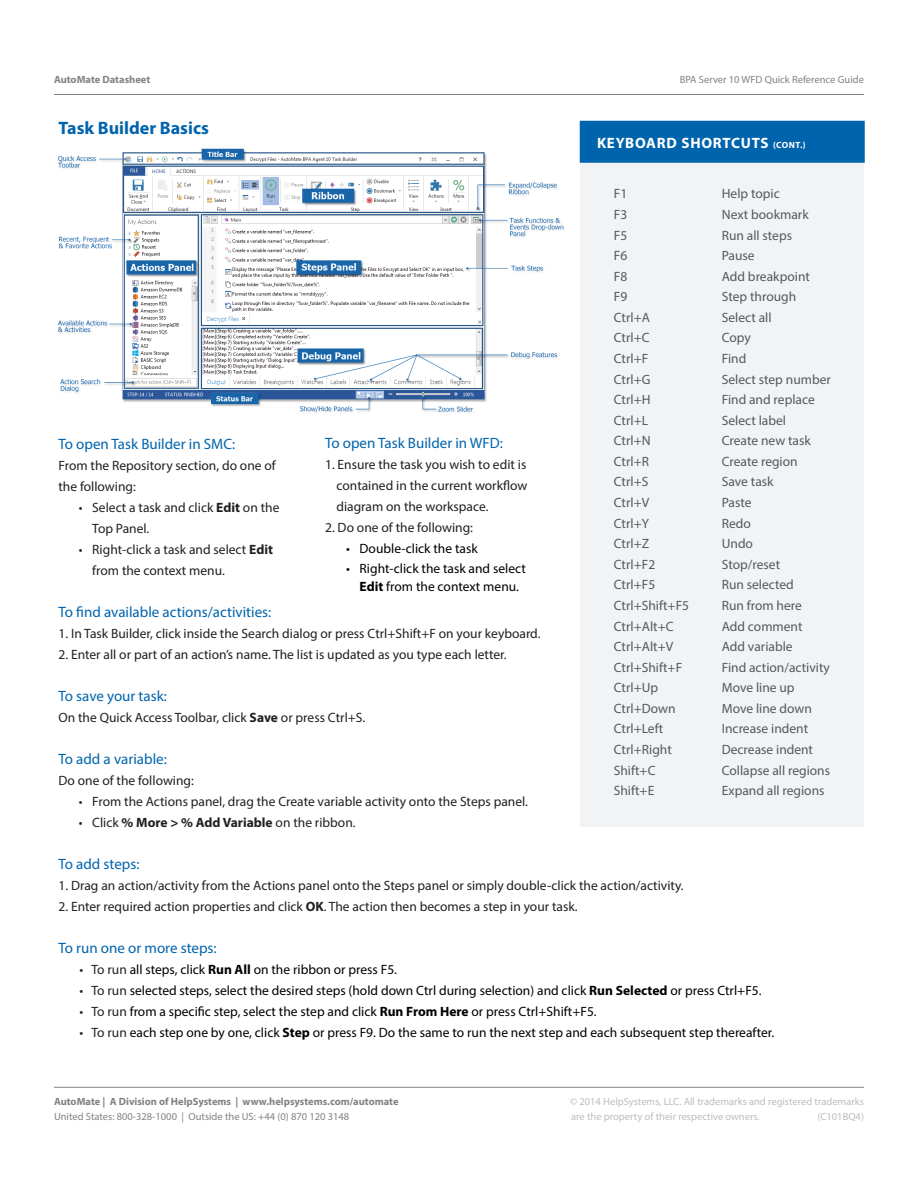
<style>
.page{position:relative;width:918px;height:1188px;background:#fff}
.page>*{position:absolute;margin:0;border:0;box-sizing:border-box;transform-origin:0 0}
.Body_-_Subhead{font:700 18px "Myriad Pro";color:#0064ad}
.Body_-_Copy{font:15px "Myriad Pro";color:#0064ad}
.t1{font:700 15px "Myriad Pro";letter-spacing:.05em;color:#fff}
.Body_-_Copy-2{font:13.5px/21px "Myriad Pro";color:#231f20}
.Sidebar_-_Body_Copy{font:13.5px "Myriad Pro";color:#57585a}
.Body_-_Copy-3{font:13.5px/18px "Myriad Pro";color:#000;text-align:center}
.Footer_-_Light_Gray{font:10.5px/15px "Myriad Pro";color:#bcbdc0}
.Footer_-_Dark_Gray_R{font:10.5px "Myriad Pro";color:#808285}
.Footer_-_Dark_Gray_B{font:700 10.5px "Myriad Pro";color:#808285}
.s1{font-size:9px}
.s2{font-weight:700}
.s3{color:#231f20}
</style>
<div class="page">
<hr style="left:54px;top:94px;width:810px;height:1px;background:#808285">
<img style="left:58px;top:148px;width:506px;height:265px">
<div style="left:580px;top:143px;width:284px;height:684px;background:#f2f3f4"></div>
<div style="left:580px;top:121px;width:285px;height:42px;background:#0064ad;border:2px solid #0064ad"></div>
<hr style="left:54px;top:1087px;width:810px;height:1px;background:#808285">
<p class="Footer_-_Dark_Gray_B" style="left:54px;top:72px;width:98px">AutoMate Datasheet</p>
<p class="Footer_-_Dark_Gray_R" style="left:680px;top:73px;width:186px">BPA Server 10 WFD Quick Reference Guide</p>
<p class="Body_-_Subhead" style="left:58px;top:116px;width:152px">Task Builder Basics</p>
<p class="t1" style="left:597px;top:133px;width:210px">KEYBOARD SHORTCUTS <span class="s1">(CONT.)</span></p>
<p class="Sidebar_-_Body_Copy" style="left:614px;top:185px;width:15px">F1</p>
<p class="Sidebar_-_Body_Copy" style="left:722px;top:185px;width:59px">Help topic</p>
<p class="Sidebar_-_Body_Copy" style="left:614px;top:206px;width:15px">F3</p>
<p class="Sidebar_-_Body_Copy" style="left:722px;top:206px;width:88px">Next bookmark</p>
<p class="Sidebar_-_Body_Copy" style="left:614px;top:227px;width:15px">F5</p>
<p class="Sidebar_-_Body_Copy" style="left:722px;top:227px;width:72px">Run all steps</p>
<p class="Sidebar_-_Body_Copy" style="left:614px;top:247px;width:15px">F6</p>
<p class="Sidebar_-_Body_Copy" style="left:722px;top:247px;width:34px">Pause</p>
<p class="Sidebar_-_Body_Copy" style="left:614px;top:268px;width:15px">F8</p>
<p class="Sidebar_-_Body_Copy" style="left:722px;top:268px;width:90px">Add breakpoint</p>
<p class="Sidebar_-_Body_Copy" style="left:614px;top:288px;width:15px">F9</p>
<p class="Sidebar_-_Body_Copy" style="left:722px;top:288px;width:76px">Step through</p>
<p class="Sidebar_-_Body_Copy" style="left:614px;top:309px;width:38px">Ctrl+A</p>
<p class="Sidebar_-_Body_Copy" style="left:722px;top:309px;width:51px">Select all</p>
<p class="Sidebar_-_Body_Copy" style="left:614px;top:330px;width:37px">Ctrl+C</p>
<p class="Sidebar_-_Body_Copy" style="left:722px;top:330px;width:31px">Copy</p>
<p class="Sidebar_-_Body_Copy" style="left:614px;top:350px;width:36px">Ctrl+F</p>
<p class="Sidebar_-_Body_Copy" style="left:722px;top:350px;width:26px">Find</p>
<p class="Sidebar_-_Body_Copy" style="left:614px;top:371px;width:38px">Ctrl+G</p>
<p class="Sidebar_-_Body_Copy" style="left:722px;top:371px;width:111px">Select step number</p>
<p class="Sidebar_-_Body_Copy" style="left:614px;top:391px;width:38px">Ctrl+H</p>
<p class="Sidebar_-_Body_Copy" style="left:722px;top:391px;width:94px">Find and replace</p>
<p class="Sidebar_-_Body_Copy" style="left:614px;top:412px;width:36px">Ctrl+L</p>
<p class="Sidebar_-_Body_Copy" style="left:722px;top:412px;width:66px">Select label</p>
<p class="Sidebar_-_Body_Copy" style="left:614px;top:432px;width:38px">Ctrl+N</p>
<p class="Sidebar_-_Body_Copy" style="left:722px;top:432px;width:91px">Create new task</p>
<p class="Sidebar_-_Body_Copy" style="left:614px;top:453px;width:37px">Ctrl+R</p>
<p class="Sidebar_-_Body_Copy" style="left:722px;top:453px;width:77px">Create region</p>
<p class="Sidebar_-_Body_Copy" style="left:614px;top:474px;width:36px">Ctrl+S</p>
<p class="Sidebar_-_Body_Copy" style="left:722px;top:474px;width:53px">Save task</p>
<p class="Sidebar_-_Body_Copy" style="left:614px;top:494px;width:37px">Ctrl+V</p>
<p class="Sidebar_-_Body_Copy" style="left:722px;top:494px;width:31px">Paste</p>
<p class="Sidebar_-_Body_Copy" style="left:614px;top:515px;width:37px">Ctrl+Y</p>
<p class="Sidebar_-_Body_Copy" style="left:722px;top:515px;width:31px">Redo</p>
<p class="Sidebar_-_Body_Copy" style="left:614px;top:535px;width:37px">Ctrl+Z</p>
<p class="Sidebar_-_Body_Copy" style="left:722px;top:535px;width:33px">Undo</p>
<p class="Sidebar_-_Body_Copy" style="left:614px;top:556px;width:43px">Ctrl+F2</p>
<p class="Sidebar_-_Body_Copy" style="left:722px;top:556px;width:60px">Stop/reset</p>
<p class="Sidebar_-_Body_Copy" style="left:614px;top:577px;width:43px">Ctrl+F5</p>
<p class="Sidebar_-_Body_Copy" style="left:722px;top:577px;width:74px">Run selected</p>
<p class="Sidebar_-_Body_Copy" style="left:614px;top:597px;width:77px">Ctrl+Shift+F5</p>
<p class="Sidebar_-_Body_Copy" style="left:722px;top:597px;width:82px">Run from here</p>
<p class="Sidebar_-_Body_Copy" style="left:614px;top:618px;width:61px">Ctrl+Alt+C</p>
<p class="Sidebar_-_Body_Copy" style="left:722px;top:618px;width:82px">Add comment</p>
<p class="Sidebar_-_Body_Copy" style="left:614px;top:638px;width:61px">Ctrl+Alt+V</p>
<p class="Sidebar_-_Body_Copy" style="left:722px;top:638px;width:72px">Add variable</p>
<p class="Sidebar_-_Body_Copy" style="left:614px;top:659px;width:70px">Ctrl+Shift+F</p>
<p class="Sidebar_-_Body_Copy" style="left:722px;top:659px;width:110px">Find action/activity</p>
<p class="Sidebar_-_Body_Copy" style="left:614px;top:679px;width:46px">Ctrl+Up</p>
<p class="Sidebar_-_Body_Copy" style="left:722px;top:679px;width:74px">Move line up</p>
<p class="Sidebar_-_Body_Copy" style="left:614px;top:700px;width:63px">Ctrl+Down</p>
<p class="Sidebar_-_Body_Copy" style="left:722px;top:700px;width:92px">Move line down</p>
<p class="Sidebar_-_Body_Copy" style="left:614px;top:721px;width:51px">Ctrl+Left</p>
<p class="Sidebar_-_Body_Copy" style="left:722px;top:721px;width:88px">Increase indent</p>
<p class="Sidebar_-_Body_Copy" style="left:614px;top:741px;width:60px">Ctrl+Right</p>
<p class="Sidebar_-_Body_Copy" style="left:722px;top:741px;width:93px">Decrease indent</p>
<p class="Sidebar_-_Body_Copy" style="left:614px;top:762px;width:43px">Shift+C</p>
<p class="Sidebar_-_Body_Copy" style="left:722px;top:762px;width:110px">Collapse all regions</p>
<p class="Sidebar_-_Body_Copy" style="left:614px;top:782px;width:42px">Shift+E</p>
<p class="Sidebar_-_Body_Copy" style="left:722px;top:782px;width:104px">Expand all regions</p>
<p class="Body_-_Copy" style="left:325px;top:434px;width:179px">To open Task Builder in WFD:</p>
<p class="Body_-_Copy-2" style="left:337px;top:454px;width:192px;text-align:justify;text-indent:-11px">1. Ensure the task you wish to edit is contained in the current workflow diagram on the workspace.</p>
<p class="Body_-_Copy-2" style="left:325px;top:517px;width:150px">2. Do one of the following:</p>
<p class="Body_-_Copy-3" style="left:346px;top:539px;width:133px">• Double-click the task</p>
<p class="Body_-_Copy-3" style="left:346px;top:559px;width:181px">• Right-click the task and select<br><span class="s2">Edit</span> from the context menu.</p>
<p class="Body_-_Copy" style="left:58px;top:434px;width:178px">To open Task Builder in SMC:</p>
<p class="Body_-_Copy-2" style="left:58px;top:455px;width:219px">From the Repository section, do one of the following:</p>
<p class="Body_-_Copy-2" style="left:92px;top:497px;width:189px;text-indent:-14px">• Select a task and click <span class="s2">Edit</span> on the<br>Top Panel.</p>
<p class="Body_-_Copy-2" style="left:92px;top:539px;width:182px;text-indent:-14px">• Right-click a task and select <span class="s2">Edit </span>from the context menu.</p>
<p class="Body_-_Copy" style="left:58px;top:602px;width:214px">To find available actions/activities:</p>
<p class="Body_-_Copy-2" style="left:58px;top:623px;width:484px">1. In Task Builder, click inside the Search dialog or press Ctrl+Shift+F on your keyboard.</p>
<p class="Body_-_Copy-2" style="left:58px;top:644px;width:450px">2. Enter all or part of an action’s name. The list is updated as you type each letter.</p>
<p class="Body_-_Copy" style="left:58px;top:686px;width:110px">To save your task:</p>
<p class="Body_-_Copy-2" style="left:58px;top:707px;width:308px">On the Quick Access Toolbar, click <span class="s2">Save</span> or press Ctrl+S.</p>
<p class="Body_-_Copy" style="left:58px;top:749px;width:110px">To add a variable:</p>
<p class="Body_-_Copy-2" style="left:58px;top:770px;width:137px">Do one of the following:</p>
<p class="Body_-_Copy-2" style="left:79px;top:791px;width:451px">• From the Actions panel, drag the Create variable activity onto the Steps panel.</p>
<p class="Body_-_Copy-2" style="left:79px;top:812px;width:278px">• Click <span class="s2">% More &gt; % Add Variable</span> on the ribbon.</p>
<p class="Body_-_Copy" style="left:58px;top:854px;width:83px">To add steps:</p>
<p class="Body_-_Copy-2" style="left:58px;top:875px;width:627px">1. Drag an action/activity from the Actions panel onto the Steps panel or simply double-click the action/activity.</p>
<p class="Body_-_Copy-2" style="left:58px;top:896px;width:521px">2. Enter required action properties and click <span class="s2">OK</span>. The action then becomes a step in your task.</p>
<p class="Body_-_Copy" style="left:58px;top:938px;width:160px">To run one or more steps:</p>
<p class="Body_-_Copy-3" style="left:80px;top:960px;width:319px"><span class="s3">• To run</span> all steps, click <span class="s2">Run All</span> on the ribbon or press F5.</p>
<p class="Body_-_Copy-3" style="left:80px;top:981px;width:684px"><span class="s3">• To run</span> selected steps, select the desired steps (hold down Ctrl during selection) and click <span class="s2">Run Selected</span> or press Ctrl+F5.</p>
<p class="Body_-_Copy-3" style="left:80px;top:1002px;width:519px"><span class="s3">• To run</span> from a specific step, select the step and click <span class="s2">Run From Here</span> or press Ctrl+Shift+F5.</p>
<p class="Body_-_Copy-3" style="left:80px;top:1023px;width:696px"><span class="s3">• To run</span> each step one by one, click <span class="s2">Step</span> or press F9. Do the same to run the next step and each subsequent step thereafter.</p>
<p class="Footer_-_Dark_Gray_B" style="left:54px;top:1094px;width:346px">AutoMate | A Division of HelpSystems | www.helpsystems.com/automate</p>
<p class="Footer_-_Dark_Gray_R" style="left:54px;top:1110px;width:297px">United States: 800-328-1000 | Outside the US: +44 (0) 870 120 3148</p>
<p class="Footer_-_Light_Gray" style="left:570px;top:1094px;width:295px">© 2014 HelpSystems, LLC. All trademarks and registered trademarks are the property of their respective owners.</p>
<p class="Footer_-_Light_Gray" style="left:818px;top:1109px;width:48px">(C101BQ4)</p>
</div>
